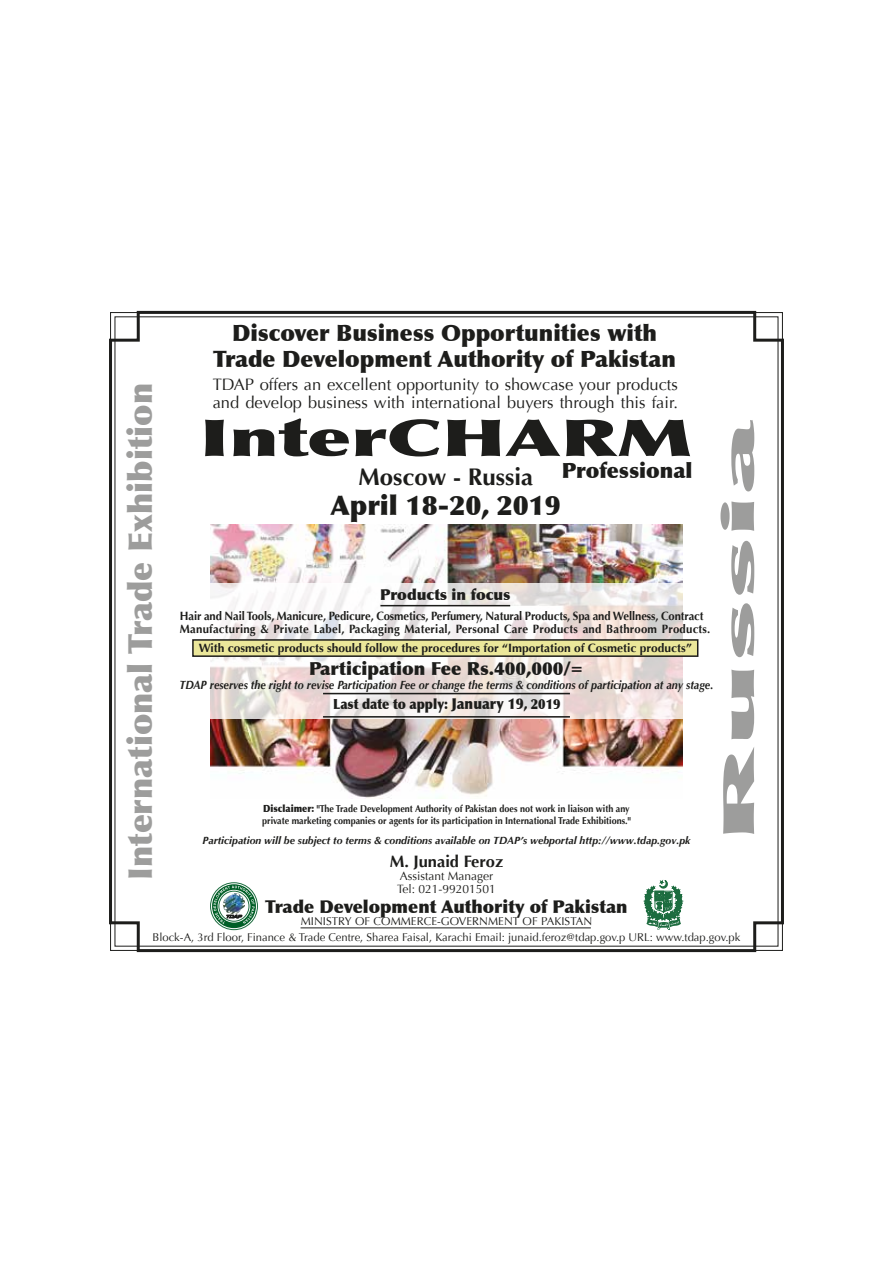
<style>
.page{position:relative;width:893px;height:1263px;background:#fff}
.page>*{position:absolute;margin:0;border:0;box-sizing:border-box;transform-origin:0 0}
.t1{font:900 51px "Optima";color:#1d1d1b;scale:1.5 1}
.t2{font:900 43.35px "Optima";color:#9d9d9c;scale:3 1}
.t3{font:900 33px "Optima";color:#9d9d9c}
.t4{font:900 27px "Optima";color:#1d1d1b}
.t5{font:700 24px "Optima";color:#1d1d1b}
.t6{font:900 22.5px/25.7px "Optima";color:#1d1d1b;text-align:center}
.t7{font:900 21px "Optima";color:#1d1d1b}
.t8{font:900 18px "Optima";color:#1d1d1b}
.t9{font:900 17.55px "Optima";color:#1d1d1b}
.t10{font:16.5px/18px "Optima";color:#1d1d1b}
.t11{font:700 16.5px "Optima";color:#1d1d1b}
.t12{font:900 15px "Optima";color:#1d1d1b}
.t13{font:900 13.95px "Optima";color:#1d1d1b;scale:.9 1}
.t14{font:700 12px/13.5px "Optima";color:#1d1d1b;scale:.94 1}
.t15{font:italic 700 12px "Optima";color:#1d1d1b;scale:.9 1}
.t16{font:700 12px "Optima";color:#1d1d1b}
.t17{font:12px/13.4px "Optima";color:#1d1d1b}
.t18{font:11.25px "Optima";color:#1d1d1b}
.t19{font:italic 700 10.5px "Optima";color:#1d1d1b}
.t20{font:700 9.9px/12px "Optima";color:#1d1d1b;scale:.91 1}
.s1{font-size:15px}
.s2{font-weight:900}
</style>
<div class="page">
<svg style="left:109px;top:310px;width:675px;height:643px"></svg>
<hr style="left:301px;top:927px;width:290px;height:1px;background:#1d1d1b">
<hr style="left:323px;top:693px;width:247px;height:1px;background:#1d1d1b">
<hr style="left:323px;top:716px;width:247px;height:2px;background:#1d1d1b">
<div style="left:210px;top:882px;width:48px;height:48px;border:1px solid #1c6c3f;border-radius:50%"></div>
<svg style="left:212px;top:884px;width:44px;height:44px"></svg>
<img style="left:222px;top:893px;width:23px;height:22px">
<svg style="left:635px;top:870px;width:57px;height:83px"></svg>
<h3 class="t3" style="left:121px;top:880px;width:498px;rotate:-90deg">International Trade Exhibition</h3>
<h3 class="t6" style="left:213px;top:320px;width:464px">Discover Business Opportunities with<br>Trade Development Authority of Pakistan</h3>
<h3 class="t10" style="left:213px;top:376px;width:467px">TDAP offers an excellent opportunity to showcase your products and develop business with international buyers through this fair.</h3>
<h1 class="t1" style="left:200px;top:407px;width:330px">InterCHARM</h1>
<h3 class="t5" style="left:359px;top:463px;width:176px">Moscow - Russia</h3>
<h3 class="t7" style="left:562px;top:458px;width:132px">Professional</h3>
<h3 class="t4" style="left:330px;top:489px;width:232px">April 18-20, 2019</h3>
<p class="t12" style="left:380px;top:586px;width:132px">Products in focus</p>
<p class="t14" style="left:180px;top:609px;width:566px">Hair and Nail Tools, Manicure, Pedicure, Cosmetics, Perfumery, Natural Products, Spa and Wellness, Contract<br>Manufacturing &amp; Private Label, Packaging Material, Personal Care Products and Bathroom Products.</p>
<h3 class="t8" style="left:309px;top:658px;width:275px">Participation Fee Rs.400,000/=</h3>
<p class="t16" style="left:199px;top:640px;width:495px">With cosmetic products should follow the procedures for “Importation of Cosmetic products”</p>
<p class="t15" style="left:180px;top:678px;width:595px">TDAP reserves the right to revise Participation Fee or change the terms &amp; conditions of participation at any stage.</p>
<p class="t13" style="left:333px;top:696px;width:254px">Last date to apply: <span class="s1">January 19</span>, 2019</p>
<p class="t20" style="left:262px;top:803px;width:407px"><span class="s2">Disclaimer:</span> "The Trade Development Authority of Pakistan does not work in liaison with any private marketing companies or agents for its participation in International Trade Exhibitions."</p>
<p class="t19" style="left:202px;top:834px;width:489px">Participation will be subject to terms &amp; conditions available on TDAP’s webportal http://www.tdap.gov.pk</p>
<h3 class="t11" style="left:390px;top:852px;width:115px">M. Junaid Feroz</h3>
<p class="t17" style="left:397px;top:869px;width:100px">Assistant Manager<br>Tel: 021-99201501</p>
<h3 class="t9" style="left:265px;top:896px;width:364px">Trade Development Authority of Pakistan</h3>
<p class="t18" style="left:301px;top:915px;width:293px">MINISTRY OF COMMERCE-GOVERNMENT OF PAKISTAN</p>
<h2 class="t2" style="left:712px;top:843px;width:143px;rotate:-90deg">Russia</h2>
<p class="t18" style="left:153px;top:930px;width:589px">Block-A, 3rd Floor, Finance &amp; Trade Centre, Sharea Faisal, Karachi Email: junaid.feroz@tdap.gov.p URL: www.tdap.gov.pk</p>
</div>
